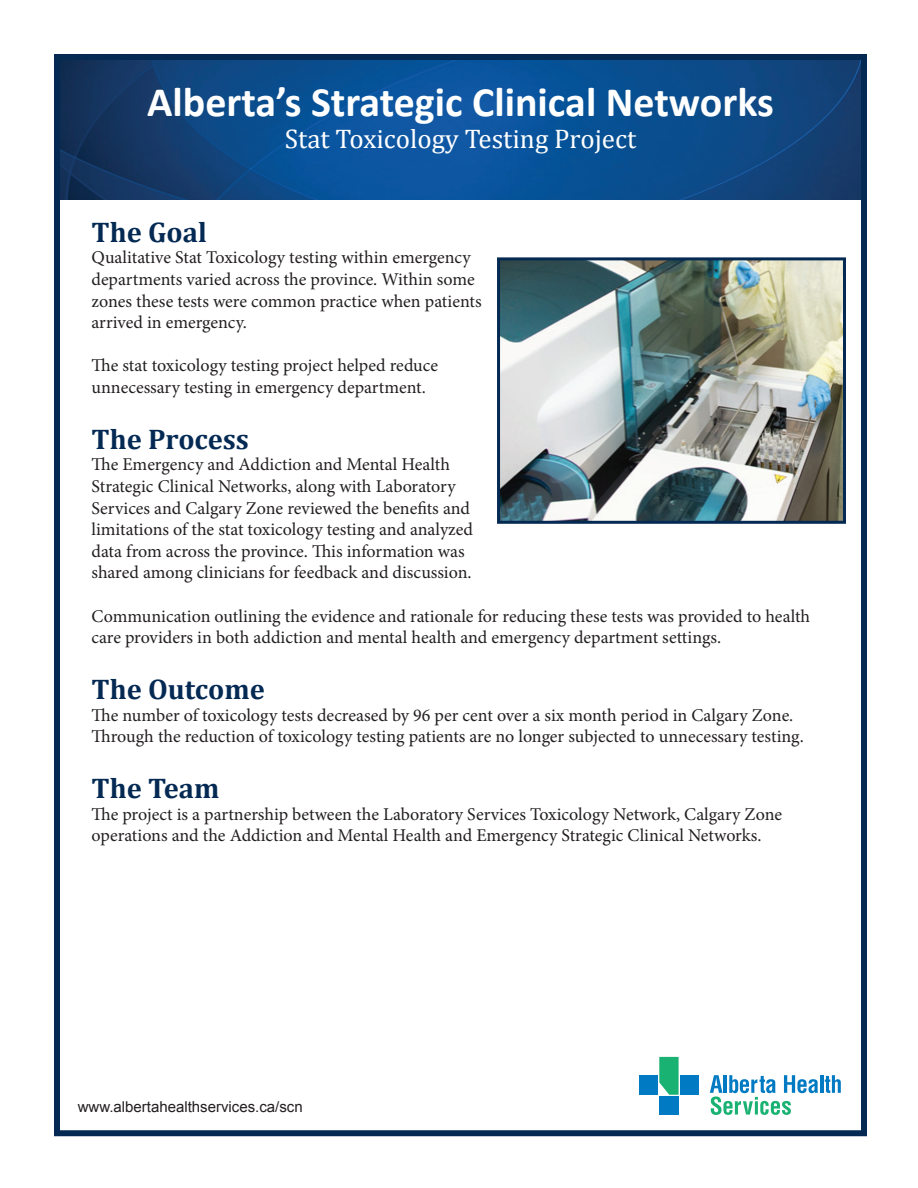
<style>
.page{position:relative;width:918px;height:1188px;background:#fff}
.page>*{position:absolute;margin:0;border:0;box-sizing:border-box;transform-origin:0 0}
.t1{font:700 42px "Calibri";color:#fff}
.t2{font:700 28.5px "Cambria";color:#042a54}
.t3{font:27px "Cambria";color:#fff}
.t4{font:18px/21.6px "Minion Pro";color:#231f20}
.t5{font:15px "Arial";color:#231f20}
</style>
<div class="page">
<hr style="left:820px;top:1075px;width:3px;height:18px;background:#007ac2">
<svg style="left:825px;top:1075px;width:16px;height:18px"></svg>
<svg style="left:710px;top:1075px;width:108px;height:40px"></svg>
<div style="left:639px;top:1075px;width:19px;height:20px;background:#007ac2"></div>
<div style="left:680px;top:1075px;width:19px;height:20px;background:#007ac2"></div>
<div style="left:659px;top:1096px;width:20px;height:19px;background:#007ac2"></div>
<svg style="left:659px;top:1057px;width:20px;height:38px"></svg>
<img style="left:61px;top:61px;width:799px;height:139px">
<div style="left:54px;top:54px;width:813px;height:1082px;border:6px solid #042a54"></div>
<img style="left:501px;top:261px;width:341px;height:259px">
<div style="left:497px;top:257px;width:349px;height:267px;border:3px solid #042a54"></div>
<h1 class="t1" style="left:147px;top:76px;width:628px">Alberta’s Strategic Clinical Networks</h1>
<h3 class="t3" style="left:285px;top:123px;width:353px">Stat Toxicology Testing Project</h3>
<h2 class="t2" style="left:92px;top:215px;width:117px">The Goal</h2>
<p class="t4" style="left:92px;top:247px;width:392px">Qualitative Stat Toxicology testing within emergency departments varied across the province. Within some zones these tests were common practice when patients arrived in emergency.</p>
<p class="t4" style="left:92px;top:355px;width:348px">The stat toxicology testing project helped reduce unnecessary testing in emergency department.</p>
<h2 class="t2" style="left:92px;top:422px;width:159px">The Process</h2>
<p class="t4" style="left:92px;top:454px;width:383px">The Emergency and Addiction and Mental Health Strategic Clinical Networks, along with Laboratory Services and Calgary Zone reviewed the benefits and limitations of the stat toxicology testing and analyzed data from across the province. This information was shared among clinicians for feedback and discussion.</p>
<p class="t4" style="left:92px;top:605px;width:720px">Communication outlining the evidence and rationale for reducing these tests was provided to health care providers in both addiction and mental health and emergency department settings.</p>
<h2 class="t2" style="left:92px;top:672px;width:175px">The Outcome</h2>
<p class="t4" style="left:92px;top:704px;width:714px">The number of toxicology tests decreased by 96 per cent over a six month period in Calgary Zone.<br>Through the reduction of toxicology testing patients are no longer subjected to unnecessary testing.</p>
<h2 class="t2" style="left:92px;top:771px;width:130px">The Team</h2>
<p class="t4" style="left:92px;top:803px;width:692px">The project is a partnership between the Laboratory Services Toxicology Network, Calgary Zone operations and the Addiction and Mental Health and Emergency Strategic Clinical Networks.</p>
<p class="t5" style="left:78px;top:1097px;width:227px">www.albertahealthservices.ca/scn</p>
</div>
